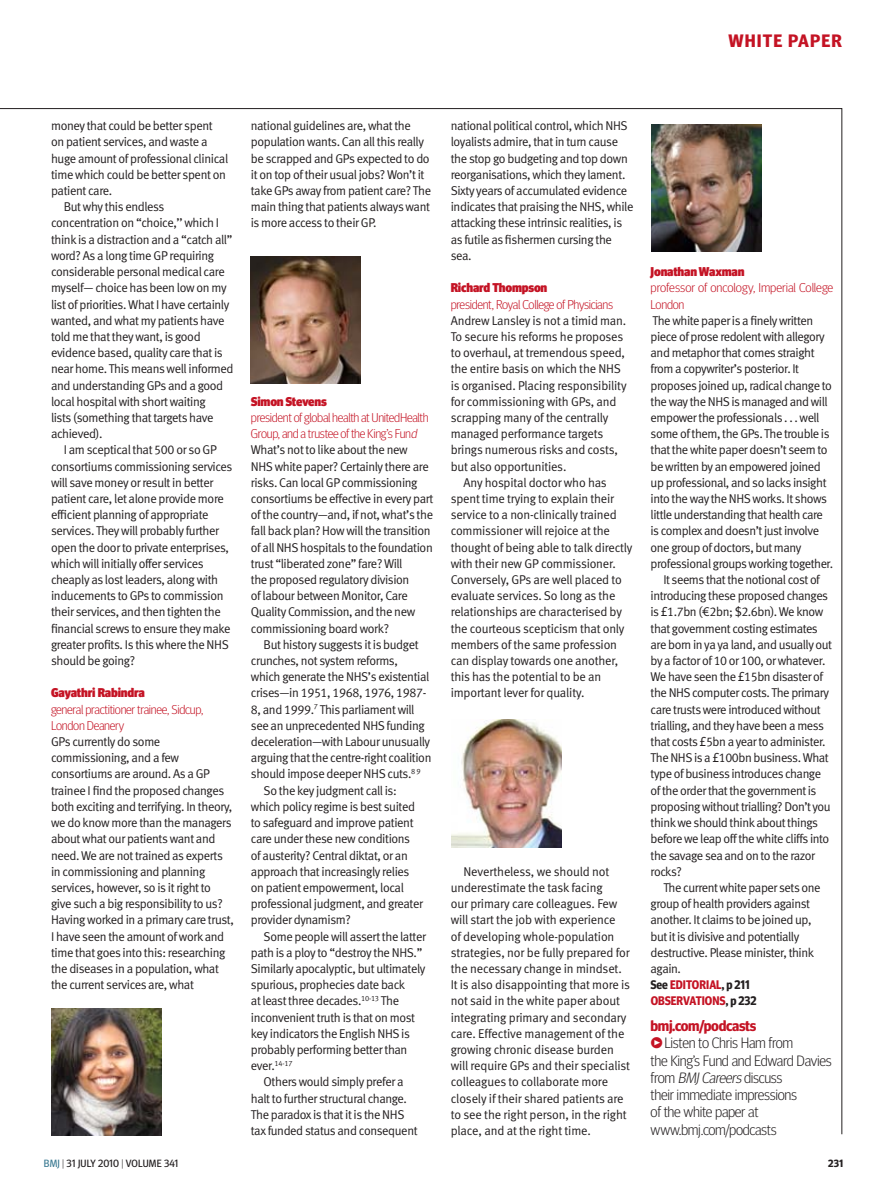
<style>
.page{position:relative;width:893px;height:1191px;background:#fff}
.page>*{position:absolute;margin:0;border:0;box-sizing:border-box;transform-origin:0 0}
.t1{font:700 18px "Meta Headline OT";letter-spacing:.06em;color:#c41324}
.Link_Blob_10pt{font:300 15px/17.2px "Meta Headline OT";letter-spacing:-.02em;color:#231f20}
.Links_Head_10pt{font:700 15px "Meta Headline OT";letter-spacing:-.02em;color:#c41324}
.body_indent{font:12.75px/16.2px "Meta Normal LF";letter-spacing:-.03em;color:#231f20}
.body{font:12.75px/16.2px "Meta Normal LF";letter-spacing:-.03em;color:#231f20}
.body_indent-2{font:12.75px/16.2px "Meta Normal LF";letter-spacing:-.01em;color:#231f20}
.crosshead{font:300 12.75px/16.2px "Meta Headline OT";letter-spacing:-.025em;color:#c41324}
.body-2{font:300 12.75px/16.2px "Meta Headline OT";letter-spacing:-.025em;color:#c41324}
.body_indent-3{font:300 12.75px/16.2px "Meta Headline OT";letter-spacing:-.005em;color:#c41324}
.crosshead-2{font:900 12.75px "Meta Headline OT";letter-spacing:-.015em;color:#c41324}
.body_indent-4{font:900 12.75px "Meta Headline OT";letter-spacing:-.015em;color:#c41324}
.body-3{font:900 12.75px "Meta Headline OT";letter-spacing:-.015em;color:#c41324}
.See_page{font:700 12.45px "Meta Headline OT";letter-spacing:.005em;color:#c41324;scale:.95 1}
.t2{font:10.5px "Meta Headline OT";letter-spacing:.01em;color:#231f20}
.t3{font:700 10.5px "Meta Headline OT";color:#231f20}
.s1{font-style:italic}
.s2{color:#231f20}
.s3{font-family:"Meta Pro";font-weight:500;color:#c41324}
.s4{color:#3c7b93}
.s5{font-weight:300}
</style>
<div class="page">
<img style="left:51px;top:1008px;width:110px;height:127px">
<img style="left:250px;top:256px;width:110px;height:128px">
<img style="left:451px;top:720px;width:111px;height:127px">
<img style="left:651px;top:124px;width:111px;height:128px">
<h1 class="t1" style="left:728px;top:30px;width:115px">WHITE PAPER</h1>
<p class="body" style="left:51px;top:118px;width:179px">money that could be better spent on patient services, and waste a huge amount of professional clinical time which could be better spent on patient care.</p>
<p class="body_indent" style="left:51px;top:199px;width:184px;text-indent:13px">But why this endless concentration on “choice,’’ which I think is a distraction and a “catch all” word? As a long time GP requiring considerable personal medical care myself— choice has been low on my list of priorities. What I have certainly wanted, and what my patients have told me that they want, is good evidence based, quality care that is near home. This means well informed and understanding GPs and a good local hospital with short waiting<br>lists (something that targets have achieved).</p>
<p class="body_indent" style="left:51px;top:442px;width:183px;text-indent:13px">I am sceptical that 500 or so GP consortiums commissioning services will save money or result in better patient care, let alone provide more efficient planning of appropriate services. They will probably further open the door to private enterprises, which will initially offer services cheaply as lost leaders, along with inducements to GPs to commission their services, and then tighten the financial screws to ensure they make greater profits. Is this where the NHS should be going?</p>
<p class="crosshead-2" style="left:51px;top:685px;width:95px">Gayathri Rabindra</p>
<p class="crosshead" style="left:51px;top:701px;width:154px">general practitioner trainee, Sidcup,<br>London Deanery</p>
<p class="body" style="left:51px;top:733px;width:184px">GPs currently do some commissioning, and a few consortiums are around. As a GP trainee I find the proposed changes both exciting and terrifying. In theory, we do know more than the managers about what our patients want and need. We are not trained as experts in commissioning and planning services, however, so is it right to give such a big responsibility to us?<br>Having worked in a primary care trust,<br>I have seen the amount of work and time that goes into this: researching the diseases in a population, what the current services are, what</p>
<p class="body" style="left:251px;top:118px;width:182px">national guidelines are, what the population wants. Can all this really be scrapped and GPs expected to do it on top of their usual jobs? Won’t it take GPs away from patient care? The main thing that patients always want is more access to their GP.</p>
<p class="body-3" style="left:251px;top:393px;width:77px">Simon Stevens</p>
<p class="body-2" style="left:251px;top:409px;width:179px">president of global health at UnitedHealth<br>Group, and a trustee of the King’s Fun<span class="s1">d</span></p>
<p class="body" style="left:251px;top:442px;width:184px">What’s not to like about the new<br>NHS white paper? Certainly there are risks. Can local GP commissioning consortiums be effective in every part of the country—and, if not, what’s the fall back plan? How will the transition of all NHS hospitals to the foundation trust “liberated zone” fare? Will<br>the proposed regulatory division<br>of labour between Monitor, Care Quality Commission, and the new commissioning board work?</p>
<p class="body_indent" style="left:251px;top:636px;width:182px;text-indent:13px">But history suggests it is budget crunches, not system reforms,<br>which generate the NHS’s existential crises—in 1951, 1968, 1976, 1987- 8, and 1999.<sup>7</sup> This parliament will see an unprecedented NHS funding deceleration—with Labour unusually arguing that the centre-right coalition should impose deeper NHS cuts.<sup>8</sup> <sup>9</sup></p>
<p class="body_indent" style="left:251px;top:782px;width:174px;text-indent:13px">So the key judgment call is: which policy regime is best suited to safeguard and improve patient care under these new conditions of austerity? Central diktat, or an approach that increasingly relies on patient empowerment, local professional judgment, and greater provider dynamism?</p>
<p class="body_indent" style="left:251px;top:928px;width:177px;text-indent:13px">Some people will assert the latter path is a ploy to “destroy the NHS.”<br>Similarly apocalyptic, but ultimately spurious, prophecies date back<br>at least three decades.<sup>10‑13</sup> The inconvenient truth is that on most key indicators the English NHS is probably performing better than ever.<sup>14‑17</sup></p>
<p class="body_indent" style="left:251px;top:1073px;width:168px;text-indent:13px">Others would simply prefer a halt to further structural change.<br>The paradox is that it is the NHS tax funded status and consequent</p>
<p class="body_indent" style="left:451px;top:118px;width:184px">national political control, which NHS loyalists admire, that in turn cause the stop go budgeting and top down reorganisations, which they lament.<br>Sixty years of accumulated evidence indicates that praising the NHS, while attacking these intrinsic realities, is as futile as fishermen cursing the sea.</p>
<p class="crosshead-2" style="left:451px;top:280px;width:98px">Richard Thompson</p>
<p class="crosshead" style="left:451px;top:296px;width:164px">president, Royal College of Physicians</p>
<p class="body" style="left:451px;top:312px;width:177px">Andrew Lansley is not a timid man.<br>To secure his reforms he proposes to overhaul, at tremendous speed, the entire basis on which the NHS is organised. Placing responsibility for commissioning with GPs, and scrapping many of the centrally managed performance targets brings numerous risks and costs, but also opportunities.</p>
<p class="body_indent" style="left:451px;top:474px;width:183px;text-indent:13px">Any hospital doctor who has spent time trying to explain their service to a non-clinically trained commissioner will rejoice at the thought of being able to talk directly with their new GP commissioner.<br>Conversely, GPs are well placed to evaluate services. So long as the relationships are characterised by the courteous scepticism that only members of the same profession can display towards one another, this has the potential to be an important lever for quality.</p>
<p class="body_indent-2" style="left:451px;top:863px;width:181px;text-indent:13px">Nevertheless, we should not underestimate the task facing<br>our primary care colleagues. Few will start the job with experience<br>of developing whole-population strategies, nor be fully prepared for the necessary change in mindset.<br>It is also disappointing that more is not said in the white paper about integrating primary and secondary care. Effective management of the growing chronic disease burden will require GPs and their specialist colleagues to collaborate more closely if their shared patients are to see the right person, in the right place, and at the right time.</p>
<p class="body_indent-4" style="left:651px;top:264px;width:95px">Jonathan Waxman</p>
<p class="body_indent-3" style="left:651px;top:279px;width:184px">professor of oncology, Imperial College<br>London</p>
<p class="body" style="left:651px;top:312px;width:184px">The white paper is a finely written piece of prose redolent with allegory and metaphor that comes straight from a copywriter’s posterior. It proposes joined up, radical change to the way the NHS is managed and will empower the professionals . . . well some of them, the GPs. The trouble is that the white paper doesn’t seem to be written by an empowered joined up professional, and so lacks insight into the way the NHS works. It shows little understanding that health care is complex and doesn’t just involve one group of doctors, but many professional groups working together.</p>
<p class="body_indent" style="left:651px;top:571px;width:183px;text-indent:13px">It seems that the notional cost of introducing these proposed changes is £1.7bn (€2bn; $2.6bn). We know that government costing estimates are born in ya ya land, and usually out by a factor of 10 or 100, or whatever.<br>We have seen the £15bn disaster of the NHS computer costs. The primary care trusts were introduced without trialling, and they have been a mess that costs £5bn a year to administer.<br>The NHS is a £100bn business. What type of business introduces change of the order that the government is proposing without trialling? Don’t you think we should think about things before we leap off the white cliffs into the savage sea and on to the razor rocks?</p>
<p class="body_indent" style="left:651px;top:879px;width:171px;text-indent:13px">The current white paper sets one group of health providers against another. It claims to be joined up, but it is divisive and potentially destructive. Please minister, think again.</p>
<p class="See_page" style="left:651px;top:977px;width:106px"><span class="s2">See</span> EDITORIAL<span class="s2">, p 211</span></p>
<p class="See_page" style="left:651px;top:993px;width:113px">OBSERVATIONS<span class="s2">, p 232</span></p>
<p class="Links_Head_10pt" style="left:651px;top:1016px;width:107px">bmj.com/podcasts</p>
<p class="Link_Blob_10pt" style="left:651px;top:1034px;width:183px"><span class="s3">Ж</span>Listen to Chris Ham from<br>the King’s Fund and Edward Davies from <span class="s1">BMJ Careers</span>discuss<br>their immediate impressions<br>of the white paper at www.bmj.com/podcasts</p>
<p class="t2" style="left:44px;top:1157px;width:136px"><span class="s4">BMJ</span> <span class="s5">|</span> 31 JULY 2010 <span class="s5">|</span> VOLUME 341</p>
<p class="t3" style="left:828px;top:1157px;width:17px">231</p>
</div>
